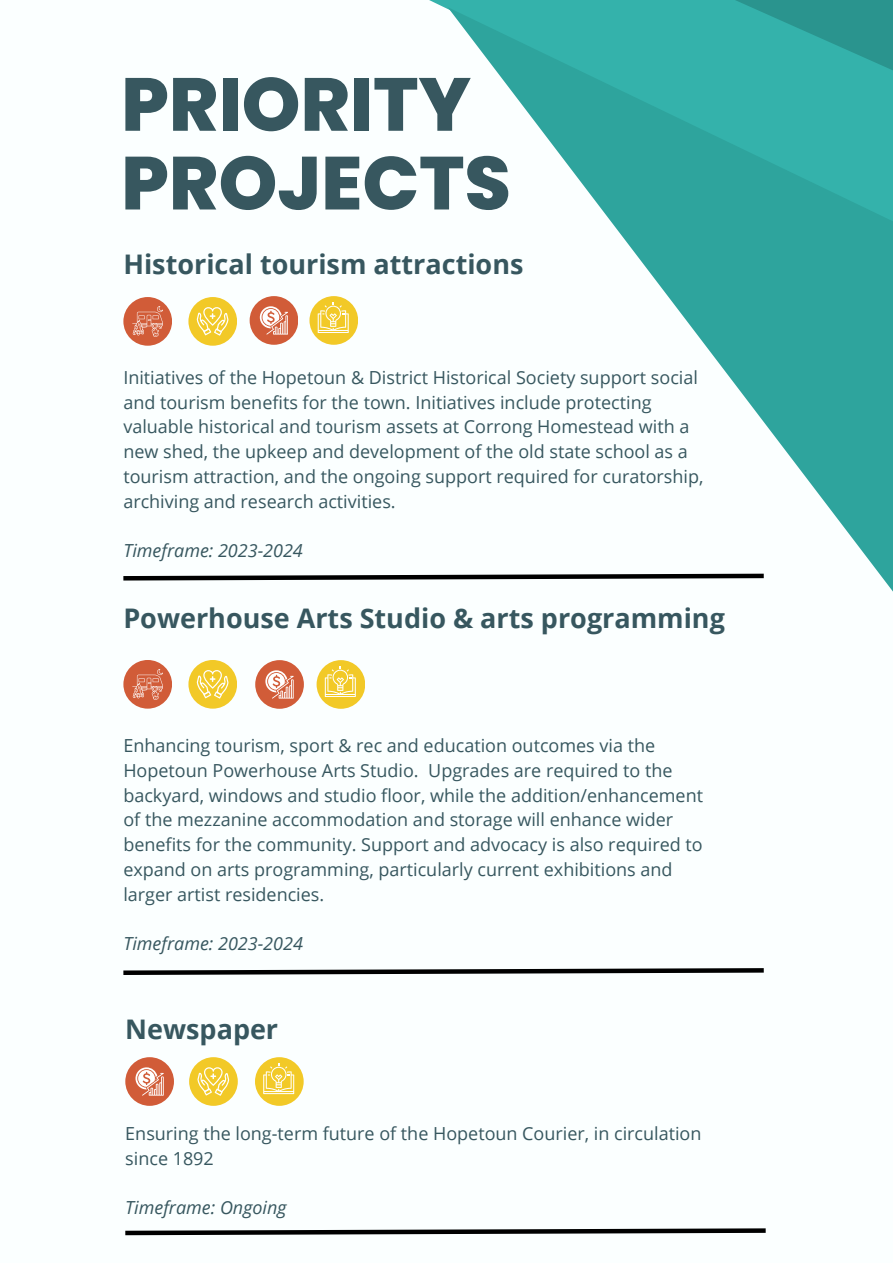
<style>
.page{position:relative;width:893px;height:1264px;background:#fff}
.page>*{position:absolute;margin:0;border:0;box-sizing:border-box;transform-origin:0 0}
.t1{font:800 75px "Poppins";color:#37575f}
.t2{font:700 27px "Open Sans";color:#37575f}
.t3{font:18px/24.8px "Open Sans";color:#37575f}
.t4{font:italic 18px "Open Sans";color:#37575f}
</style>
<div class="page">
<div style="left:0;top:0;width:892px;height:1262px;background:#fbffff"></div>
<svg style="left:610px;top:221px;width:282px;height:369px;fill:#2ea49d"></svg>
<svg style="left:429px;top:0;width:463px;height:221px"></svg>
<svg style="left:123px;top:571px;width:645px;height:12px"></svg>
<div style="left:123px;top:297px;width:49px;height:49px;background:#d15c38;border-radius:50%"></div>
<svg style="left:132px;top:306px;width:31px;height:30px"></svg>
<div style="left:188px;top:297px;width:49px;height:49px;background:#f2c927;border-radius:50%"></div>
<svg style="left:197px;top:307px;width:32px;height:28px"></svg>
<div style="left:249px;top:296px;width:49px;height:49px;background:#d15c38;border-radius:50%"></div>
<svg style="left:260px;top:306px;width:28px;height:28px"></svg>
<div style="left:309px;top:296px;width:49px;height:49px;background:#f2c927;border-radius:50%"></div>
<svg style="left:318px;top:302px;width:31px;height:31px"></svg>
<svg style="left:123px;top:968px;width:641px;height:7px"></svg>
<div style="left:123px;top:660px;width:49px;height:48px;background:#d15c38;border-radius:50%"></div>
<svg style="left:132px;top:669px;width:31px;height:30px"></svg>
<div style="left:188px;top:660px;width:49px;height:48px;background:#f2c927;border-radius:50%"></div>
<svg style="left:197px;top:670px;width:32px;height:28px"></svg>
<div style="left:255px;top:660px;width:49px;height:48px;background:#d15c38;border-radius:50%"></div>
<svg style="left:265px;top:670px;width:28px;height:28px"></svg>
<div style="left:316px;top:660px;width:49px;height:48px;background:#f2c927;border-radius:50%"></div>
<svg style="left:325px;top:666px;width:31px;height:31px"></svg>
<div style="left:189px;top:1057px;width:49px;height:48px;background:#f2c927;border-radius:50%"></div>
<svg style="left:197px;top:1067px;width:32px;height:28px"></svg>
<svg style="left:125px;top:1228px;width:641px;height:8px"></svg>
<div style="left:125px;top:1057px;width:49px;height:48px;background:#d15c38;border-radius:50%"></div>
<svg style="left:135px;top:1067px;width:29px;height:28px"></svg>
<div style="left:255px;top:1057px;width:48px;height:48px;background:#f2c927;border-radius:50%"></div>
<svg style="left:263px;top:1063px;width:31px;height:30px"></svg>
<p class="t1" style="left:121px;top:52px;width:351px">PRIORITY</p>
<p class="t1" style="left:121px;top:131px;width:391px">PROJECTS</p>
<p class="t2" style="left:123px;top:245px;width:401px">Historical tourism attractions</p>
<p class="t3" style="left:123px;top:364px;width:581px">Initiatives of the Hopetoun &amp; District Historical Society support social and tourism benefits for the town. Initiatives include protecting valuable historical and tourism assets at Corrong Homestead with a new shed, the upkeep and development of the old state school as a tourism attraction, and the ongoing support required for curatorship, archiving and research activities.</p>
<p class="t4" style="left:123px;top:537px;width:181px">Timeframe: 2023-2024</p>
<p class="t2" style="left:123px;top:599px;width:603px">Powerhouse Arts Studio &amp; arts programming</p>
<p class="t3" style="left:123px;top:733px;width:581px">Enhancing tourism, sport &amp; rec and education outcomes via the Hopetoun Powerhouse Arts Studio. Upgrades are required to the backyard, windows and studio floor, while the addition/enhancement of the mezzanine accommodation and storage will enhance wider benefits for the community. Support and advocacy is also required to expand on arts programming, particularly current exhibitions and larger artist residencies.</p>
<p class="t4" style="left:123px;top:930px;width:181px">Timeframe: 2023-2024</p>
<p class="t2" style="left:125px;top:1009px;width:154px">Newspaper</p>
<p class="t3" style="left:125px;top:1120px;width:577px">Ensuring the long-term future of the Hopetoun Courier, in circulation since 1892</p>
<p class="t4" style="left:125px;top:1194px;width:162px">Timeframe: Ongoing</p>
</div>
